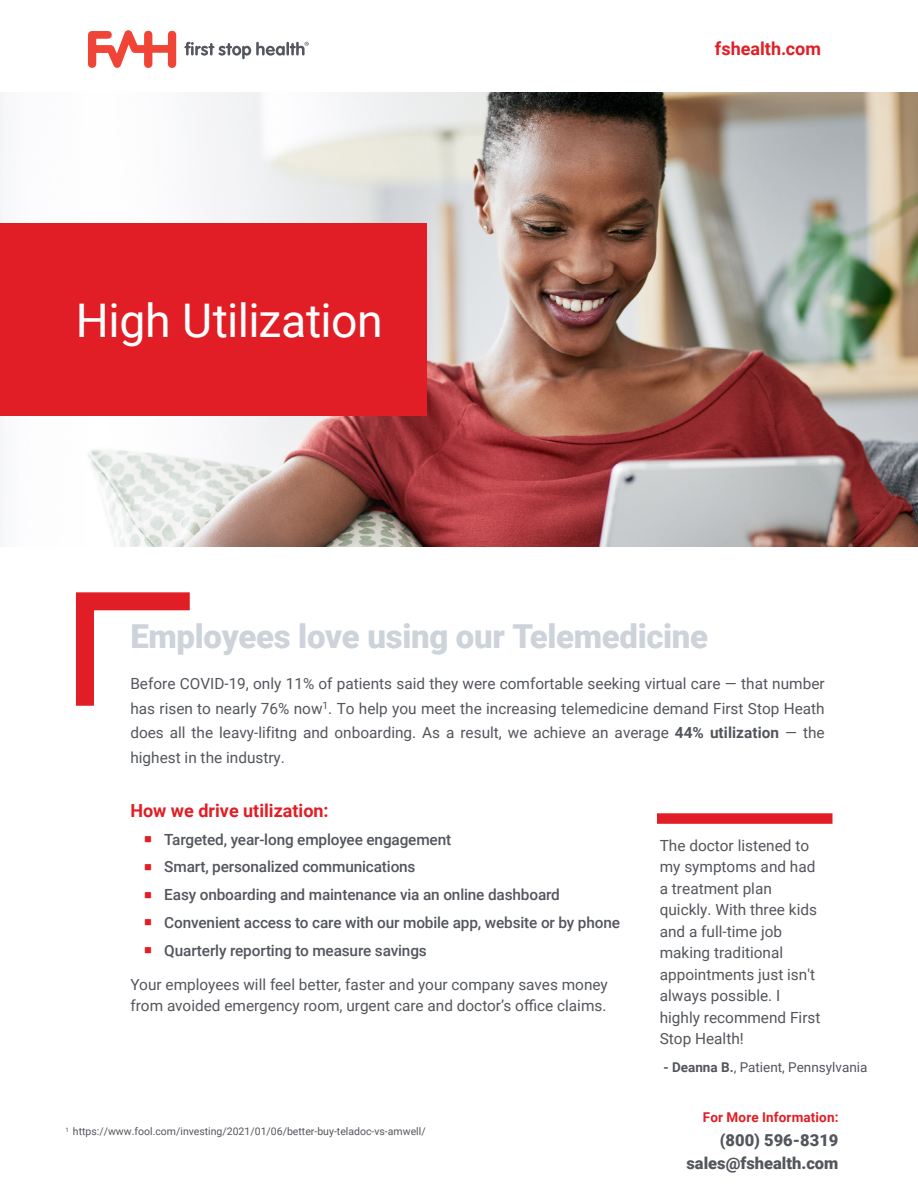
<style>
.page{position:relative;width:918px;height:1188px;background:#fff}
.page>*{position:absolute;margin:0;border:0;box-sizing:border-box;transform-origin:0 0}
.t1{font:46.35px "Roboto";letter-spacing:-.01em;color:#fff}
.t2{font:900 33px "Roboto";letter-spacing:-.01em;color:#cdd3da}
.t3{font:700 18px "Roboto";color:#e11e25}
.t4{font:900 16.5px/22.5px "Roboto";color:#53565c;text-align:right}
.t5{font:15.3px/24.5px "Roboto";color:#53565c;text-align:justify}
.t6{font:500 15.3px/27.8px "Roboto";letter-spacing:-.01em;color:#53565c}
.t7{font:15.3px/21.5px "Roboto";color:#53555b}
.t8{font:13.5px "Roboto";color:#53555b}
.t9{font:700 13.5px "Roboto";letter-spacing:.01em;color:#e11e25}
.t10{font:10.5px "Roboto";color:#53565c}
.s1{font-weight:700}
</style>
<div class="page">
<img style="left:0;top:93px;width:918px;height:453px">
<svg style="left:88px;top:30px;width:88px;height:38px"></svg>
<svg style="left:184px;top:42px;width:125px;height:17px"></svg>
<div style="left:0;top:224px;width:426px;height:192px;background:#e11e25"></div>
<svg style="left:76px;top:592px;width:114px;height:114px"></svg>
<div style="left:657px;top:813px;width:175px;height:11px;background:#e11e25"></div>
<h1 class="t1" style="left:76px;top:288px;width:308px">High Utilization</h1>
<p class="t3" style="left:715px;top:36px;width:108px">fshealth.com</p>
<h2 class="t2" style="left:130px;top:613px;width:579px">Employees love using our Telemedicine</h2>
<p class="t5" style="left:130px;top:671px;width:696px">Before COVID-19, only 11% of patients said they were comfortable seeking virtual care — that number has risen to nearly 76% now<sup>1</sup>. To help you meet the increasing telemedicine demand First Stop Heath does all the leavy-lifitng and onboarding. As a result, we achieve an average <span class="s1">44% utilization</span> — the highest in the industry.</p>
<p class="t3" style="left:130px;top:798px;width:200px">How we drive utilization:</p>
<p class="t6" style="left:164px;top:825px;width:457px">Targeted, year-long employee engagement<br>Smart, personalized communications<br>Easy onboarding and maintenance via an online dashboard Convenient access to care with our mobile app, website or by phone Quarterly reporting to measure savings</p>
<p class="t5" style="left:131px;top:974px;width:479px;line-height:21px">Your employees will feel better, faster and your company saves money from avoided emergency room, urgent care and doctor’s office claims.</p>
<p class="t7" style="left:660px;top:834px;width:162px">The doctor listened to my symptoms and had a treatment plan quickly. With three kids and a full-time job making traditional appointments just isn't always possible. I highly recommend First<br>Stop Health!</p>
<p class="t8" style="left:664px;top:1058px;width:205px"><span class="s1">- Deanna B.</span>, Patient, Pennsylvania</p>
<p class="t10" style="left:65px;top:1124px;width:362px"><sup>1</sup> https://www.fool.com/investing/2021/01/06/better-buy-teladoc-vs-amwell/</p>
<p class="t9" style="left:703px;top:1108px;width:137px">For More Information:</p>
<p class="t4" style="left:687px;top:1129px;width:153px">(800) 596-8319 sales@fshealth.com</p>
</div>
